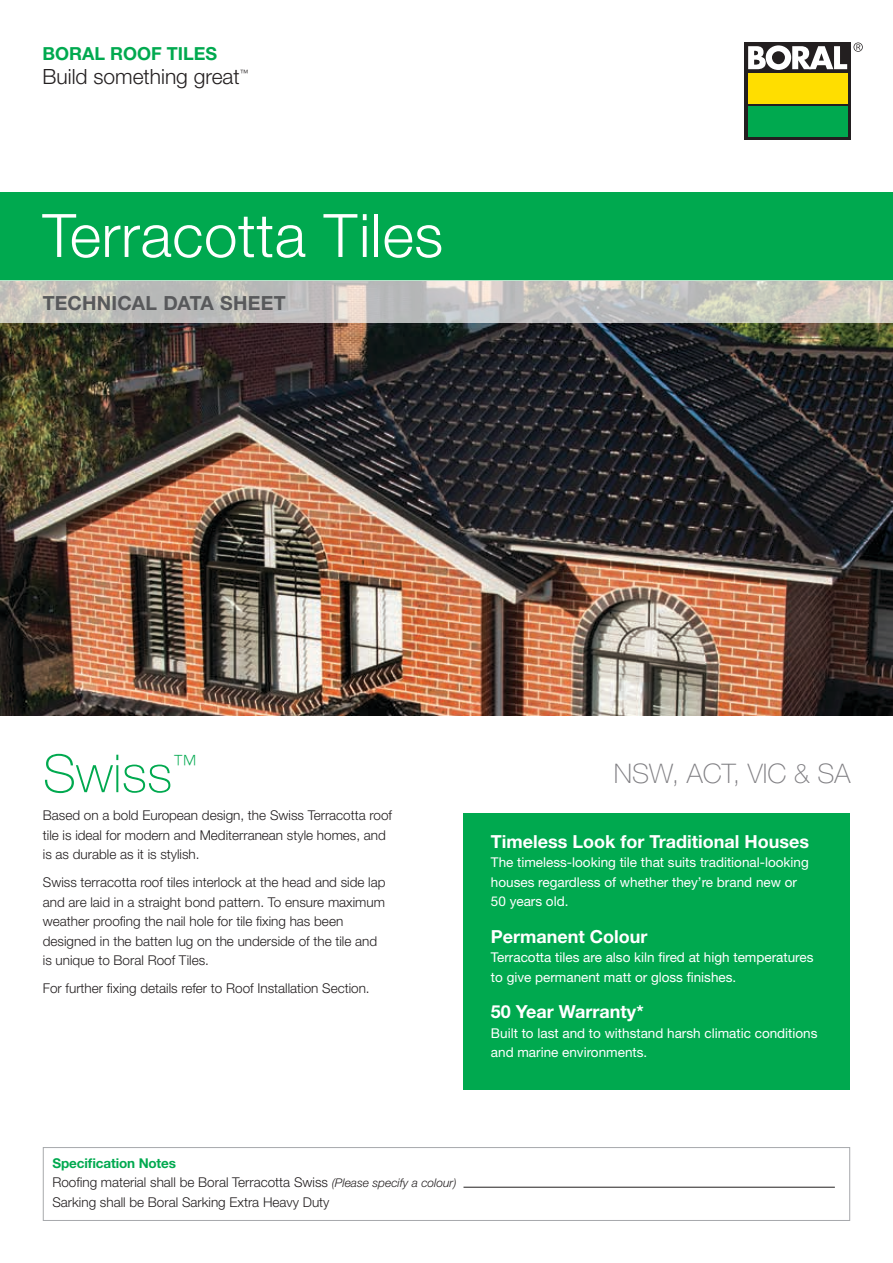
<style>
.page{position:relative;width:893px;height:1263px;background:#fff}
.page>*{position:absolute;margin:0;border:0;box-sizing:border-box;transform-origin:0 0}
.t1{font:300 60px "Helvetica Neue LT Std";letter-spacing:.01em;color:#fff}
.t2{font:100 52.5px "Helvetica Neue LT Std";color:#00a94f}
.t3{font:100 27px "Helvetica Neue LT Std";color:#807f83}
.t4{font:300 21px "Helvetica Neue LT Std";color:#231f20}
.t5{font:700 19.5px "Helvetica Neue LT Std";letter-spacing:.01em;color:#58595b}
.t6{font:700 18px "Helvetica Neue LT Std";color:#fff}
.t7{font:700 18px "Helvetica Neue LT Std";color:#00a94f}
.t8{font:300 13.5px/19.5px "Helvetica Neue LT Std";color:#231f20}
.t9{font:13.5px/19.5px "Helvetica Neue LT Std";color:#fff}
.t10{font:300 8.7px "Helvetica Neue LT Std";color:#231f20}
.s1{font-weight:700;color:#00a94f}
.s2{font-style:italic;font-size:12px}
</style>
<div class="page">
<img style="left:0;top:323px;width:893px;height:392px">
<div style="left:744px;top:43px;width:107px;height:97px;background:#231f20"></div>
<div style="left:748px;top:73px;width:99px;height:31px;background:#ffde00"></div>
<div style="left:748px;top:106px;width:99px;height:30px;background:#00a94f"></div>
<svg style="left:748px;top:45px;width:99px;height:25px"></svg>
<svg style="left:853px;top:43px;width:10px;height:9px"></svg>
<div style="left:43px;top:1147px;width:807px;height:74px;border:1px solid #a7a9ac"></div>
<hr style="left:463px;top:1187px;width:372px;height:1px;background:#231f20">
<div style="left:463px;top:813px;width:387px;height:276px;background:#00a94f"></div>
<div style="left:0;top:192px;width:893px;height:89px;background:#00a94f"></div>
<svg style="left:0;top:280px;width:893px;height:43px;background:#c4c4bf"></svg>
<h3 class="t7" style="left:43px;top:42px;width:176px">BORAL ROOF TILES</h3>
<h3 class="t4" style="left:43px;top:63px;width:199px">Build something great</h3>
<p class="t10" style="left:240px;top:67px;width:10px">™</p>
<h1 class="t1" style="left:43px;top:199px;width:402px">Terracotta Tiles</h1>
<h3 class="t5" style="left:43px;top:291px;width:245px">TECHNICAL DATA SHEET</h3>
<h2 class="t2" style="left:43px;top:743px;width:156px">Swiss<sup>™</sup></h2>
<p class="t8" style="left:43px;top:805px;width:351px">Based on a bold European design, the Swiss Terracotta roof tile is ideal for modern and Mediterranean style homes, and is as durable as it is stylish.</p>
<p class="t8" style="left:43px;top:872px;width:344px">Swiss terracotta roof tiles interlock at the head and side lap and are laid in a straight bond pattern. To ensure maximum weather proofing the nail hole for tile fixing has been designed in the batten lug on the underside of the tile and is unique to Boral Roof Tiles.</p>
<p class="t8" style="left:43px;top:978px;width:328px">For further fixing details refer to Roof Installation Section.</p>
<h3 class="t3" style="left:614px;top:757px;width:238px">NSW, ACT, VIC &amp; SA</h3>
<h3 class="t6" style="left:491px;top:830px;width:320px">Timeless Look for Traditional Houses</h3>
<p class="t9" style="left:491px;top:853px;width:319px">The timeless-looking tile that suits traditional‑looking houses regardless of whether they’re brand new or<br>50 years old.</p>
<h3 class="t6" style="left:491px;top:925px;width:158px">Permanent Colour</h3>
<p class="t9" style="left:491px;top:948px;width:324px">Terracotta tiles are also kiln fired at high temperatures to give permanent matt or gloss finishes.</p>
<h3 class="t6" style="left:491px;top:1001px;width:154px">50 Year Warranty*</h3>
<p class="t9" style="left:491px;top:1023px;width:328px">Built to last and to withstand harsh climatic conditions and marine environments.</p>
<p class="t8" style="left:52px;top:1153px;width:406px"><span class="s1">Specification Notes<br></span>Roofing material shall be Boral Terracotta Swiss <span class="s2">(Please specify a colour)<br></span>Sarking shall be Boral Sarking Extra Heavy Duty</p>
</div>
